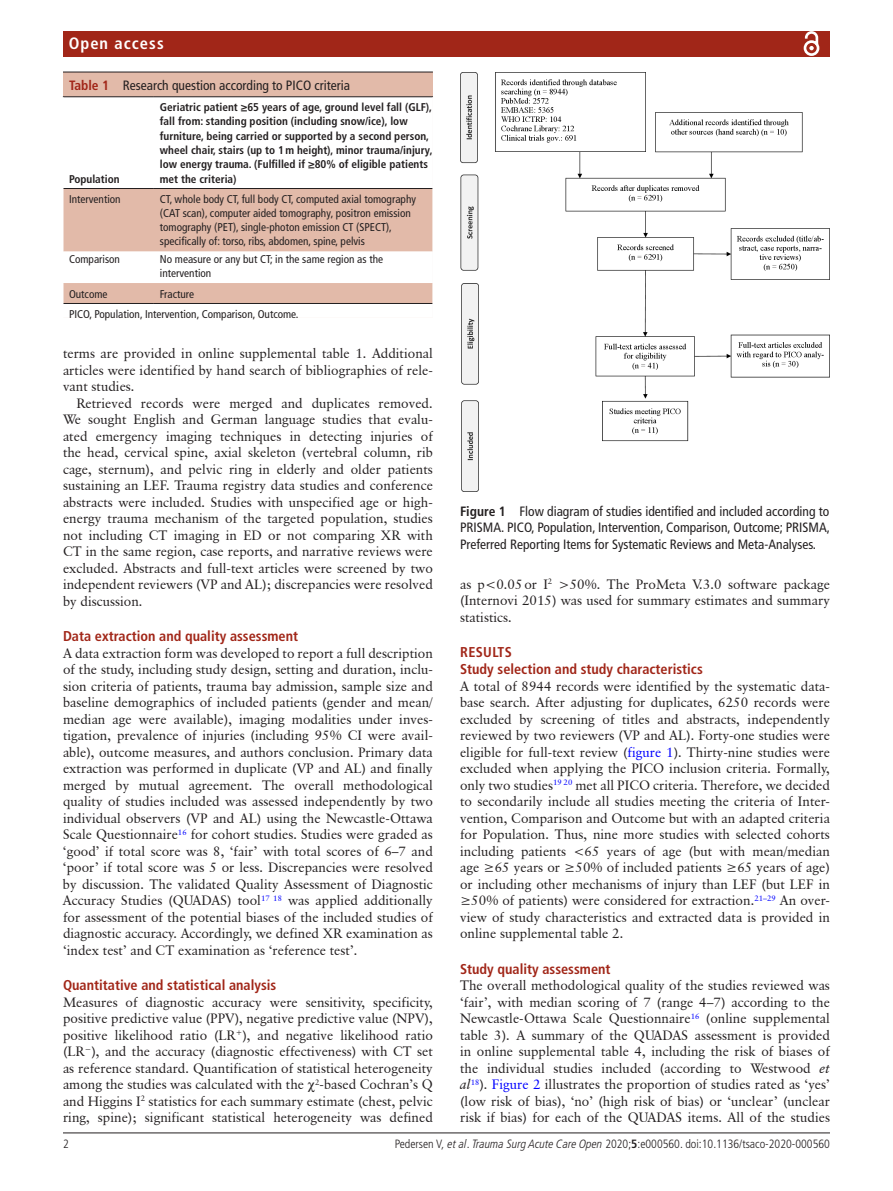
<style>
.page{position:relative;width:893px;height:1191px;background:#fff}
.page>*{position:absolute;margin:0;border:0;box-sizing:border-box;transform-origin:0 0}
.t1{font:700 condensed 16.5px "Frutiger LT Std";letter-spacing:.065em;color:#fff}
.t2{font:700 condensed 14.25px/17.2px "Frutiger LT Pro";color:#a12618}
.t3{font:13.5px/16.5px "Classical Garamond BT";color:#231f20;text-align:justify}
.t4{font:condensed 13.5px/16.5px "Frutiger LT Pro";color:#231f20;text-align:justify}
.t5{font:300 condensed 12px "Frutiger LT Pro";color:#231f20}
.t6{font:condensed 11.25px/14.2px "Frutiger LT Pro";color:#231f20}
.t7{font:700 condensed 11.25px/14.2px "Frutiger LT Pro";color:#231f20}
.s1{font-weight:700;color:#a12618}
.s2{font-weight:700}
.s3{color:#00f}
.s4{font-style:italic}
</style>
<div class="page">
<hr style="left:63px;top:1132px;width:767px;height:1px;background:#231f20">
<div style="left:63px;top:31px;width:767px;height:25px;background:#a12618"></div>
<svg style="left:802px;top:31px;width:19px;height:26px"></svg>
<div style="left:63px;top:72px;width:370px;height:246px;background:#e2baa9"></div>
<hr style="left:63px;top:72px;width:370px;height:1px;background:#231f20">
<div style="left:64px;top:97px;width:369px;height:91px;background:#fff"></div>
<hr style="left:63px;top:96px;width:91px;height:1px;background:#231f20">
<hr style="left:63px;top:188px;width:91px;height:1px;background:#231f20">
<hr style="left:154px;top:96px;width:279px;height:1px;background:#231f20">
<hr style="left:154px;top:188px;width:279px;height:1px;background:#231f20">
<hr style="left:63px;top:97px;width:1px;height:91px;background:#fff">
<hr style="left:63px;top:188px;width:1px;height:63px;background:#fff">
<svg style="left:63px;top:251px;width:370px;height:67px"></svg>
<img style="left:460px;top:72px;width:370px;height:420px">
<p class="t1" style="left:69px;top:34px;width:97px">Open access</p>
<p class="t4" style="left:69px;top:78px;width:282px"><span class="s1">Table 1</span> Research question according to PICO criteria</p>
<p class="t7" style="left:69px;top:171px;width:52px">Population</p>
<p class="t7" style="left:160px;top:100px;width:274px">Geriatric patient ≥65 years of age, ground level fall (GLF), fall from: standing position (including snow/ice), low furniture, being carried or supported by a second person, wheel chair, stairs (up to 1m height), minor trauma/injury, low energy trauma. (Fulfilled if ≥80% of eligible patients met the criteria)</p>
<p class="t6" style="left:69px;top:192px;width:53px">Intervention</p>
<p class="t6" style="left:160px;top:192px;width:258px">CT, whole body CT, full body CT, computed axial tomography (CAT scan), computer aided tomography, positron emission tomography (PET), single-photon emission CT (SPECT), specifically of: torso, ribs, abdomen, spine, pelvis</p>
<p class="t6" style="left:69px;top:252px;width:53px">Comparison</p>
<p class="t6" style="left:160px;top:252px;width:225px">No measure or any but CT; in the same region as the intervention</p>
<p class="t6" style="left:69px;top:286px;width:40px">Outcome</p>
<p class="t6" style="left:69px;top:283px;width:231px;line-height:20.4px;text-indent:91px">Fracture<br>PICO, Population, Intervention, Comparison, Outcome.</p>
<p class="t3" style="left:63px;top:345px;width:371px">terms are provided in online supplemental table 1. Additional articles were identified by hand search of bibliographies of rele&shy;vant studies.</p>
<p class="t3" style="left:63px;top:395px;width:371px;text-indent:14px">Retrieved records were merged and duplicates removed.<br>We sought English and German language studies that evalu&shy;ated emergency imaging techniques in detecting injuries of the head, cervical spine, axial skeleton (vertebral column, rib cage, sternum), and pelvic ring in elderly and older patients sustaining an LEF. Trauma registry data studies and conference abstracts were included. Studies with unspecified age or high&shy;energy trauma mechanism of the targeted population, studies not including CT imaging in ED or not comparing XR with CT in the same region, case reports, and narrative reviews were excluded. Abstracts and full-text articles were screened by two independent reviewers (VP and AL); discrepancies were resolved by discussion.</p>
<p class="t2" style="left:63px;top:627px;width:237px">Data extraction and quality assessment</p>
<p class="t3" style="left:63px;top:644px;width:371px">A data extraction form was developed to report a full description of the study, including study design, setting and duration, inclu&shy;sion criteria of patients, trauma bay admission, sample size and baseline demographics of included patients (gender and mean/ median age were available), imaging modalities under inves&shy;tigation, prevalence of injuries (including 95% CI were avail&shy;able), outcome measures, and authors conclusion. Primary data extraction was performed in duplicate (VP and AL) and finally merged by mutual agreement. The overall methodological quality of studies included was assessed independently by two individual observers (VP and AL) using the Newcastle-Ottawa Scale Questionnaire<sup>16</sup> for cohort studies. Studies were graded as ‘good’ if total score was 8, ‘fair’ with total scores of 6–7 and ‘poor’ if total score was 5 or less. Discrepancies were resolved by discussion. The validated Quality Assessment of Diagnostic Accuracy Studies (QUADAS) tool<sup>17</sup> <sup>18</sup> was applied additionally for assessment of the potential biases of the included studies of diagnostic accuracy. Accordingly, we defined XR examination as ‘index test’ and CT examination as ‘reference test’.</p>
<p class="t2" style="left:63px;top:976px;width:215px">Quantitative and statistical analysis</p>
<p class="t3" style="left:63px;top:993px;width:371px">Measures of diagnostic accuracy were sensitivity, specificity, positive predictive value (PPV), negative predictive value (NPV), positive likelihood ratio (LR<sup>+</sup>), and negative likelihood ratio (LR<sup>−</sup>), and the accuracy (diagnostic effectiveness) with CT set as reference standard. Quantification of statistical heterogeneity among the studies was calculated with the <sup>2</sup>-based Cochran’s Q and Higgins I<sup>2</sup> statistics for each summary estimate (chest, pelvic ring, spine); significant statistical heterogeneity was defined</p>
<p class="t4" style="left:460px;top:503px;width:371px"><span class="s2">Figure 1</span> Flow diagram of studies identified and included according to PRISMA. PICO, Population, Intervention, Comparison, Outcome; PRISMA, Preferred Reporting Items for Systematic Reviews and Meta-Analyses.</p>
<p class="t3" style="left:460px;top:575px;width:371px">as p&lt;0.05or I<sup>2</sup> &gt;50%. The ProMeta V.3.0 software package (Internovi 2015) was used for summary estimates and summary statistics.</p>
<p class="t2" style="left:460px;top:643px;width:244px">RESULTS<br>Study selection and study characteristics</p>
<p class="t3" style="left:460px;top:677px;width:371px">A total of 8944 records were identified by the systematic data&shy;base search. After adjusting for duplicates, 6250 records were excluded by screening of titles and abstracts, independently reviewed by two reviewers (VP and AL). Forty-one studies were eligible for full-text review (<span class="s3">figure 1</span>). Thirty-nine studies were excluded when applying the PICO inclusion criteria. Formally, only two studies<sup>19</sup> <sup>20</sup> met all PICO criteria. Therefore, we decided to secondarily include all studies meeting the criteria of Inter&shy;vention, Comparison and Outcome but with an adapted criteria for Population. Thus, nine more studies with selected cohorts including patients &lt;65 years of age (but with mean/median age ≥65 years or ≥50% of included patients ≥65 years of age) or including other mechanisms of injury than LEF (but LEF in ≥50% of patients) were considered for extraction.<sup>21–29</sup> An over&shy;view of study characteristics and extracted data is provided in online supplemental table 2.</p>
<p class="t2" style="left:460px;top:960px;width:152px">Study quality assessment</p>
<p class="t3" style="left:460px;top:977px;width:371px">The overall methodological quality of the studies reviewed was ‘fair’, with median scoring of 7 (range 4–7) according to the Newcastle-Ottawa Scale Questionnaire<sup>16</sup> (online supplemental table 3). A summary of the QUADAS assessment is provided in online supplemental table 4, including the risk of biases of the individual studies included (according to Westwood <span class="s4">et al</span><sup>18</sup>). <span class="s3">Figure 2</span> illustrates the proportion of studies rated as ‘yes’ (low risk of bias), ‘no’ (high risk of bias) or ‘unclear’ (unclear risk if bias) for each of the QUADAS items. All of the studies</p>
<p class="t5" style="left:63px;top:1136px;width:7px">2</p>
<p class="t5" style="left:395px;top:1136px;width:437px">Pedersen V<span class="s4">, et al</span>. <span class="s4">Trauma Surg Acute Care Open</span> 2020;<span class="s2">5</span>:e000560. doi:10.1136/tsaco-2020-000560</p>
</div>
